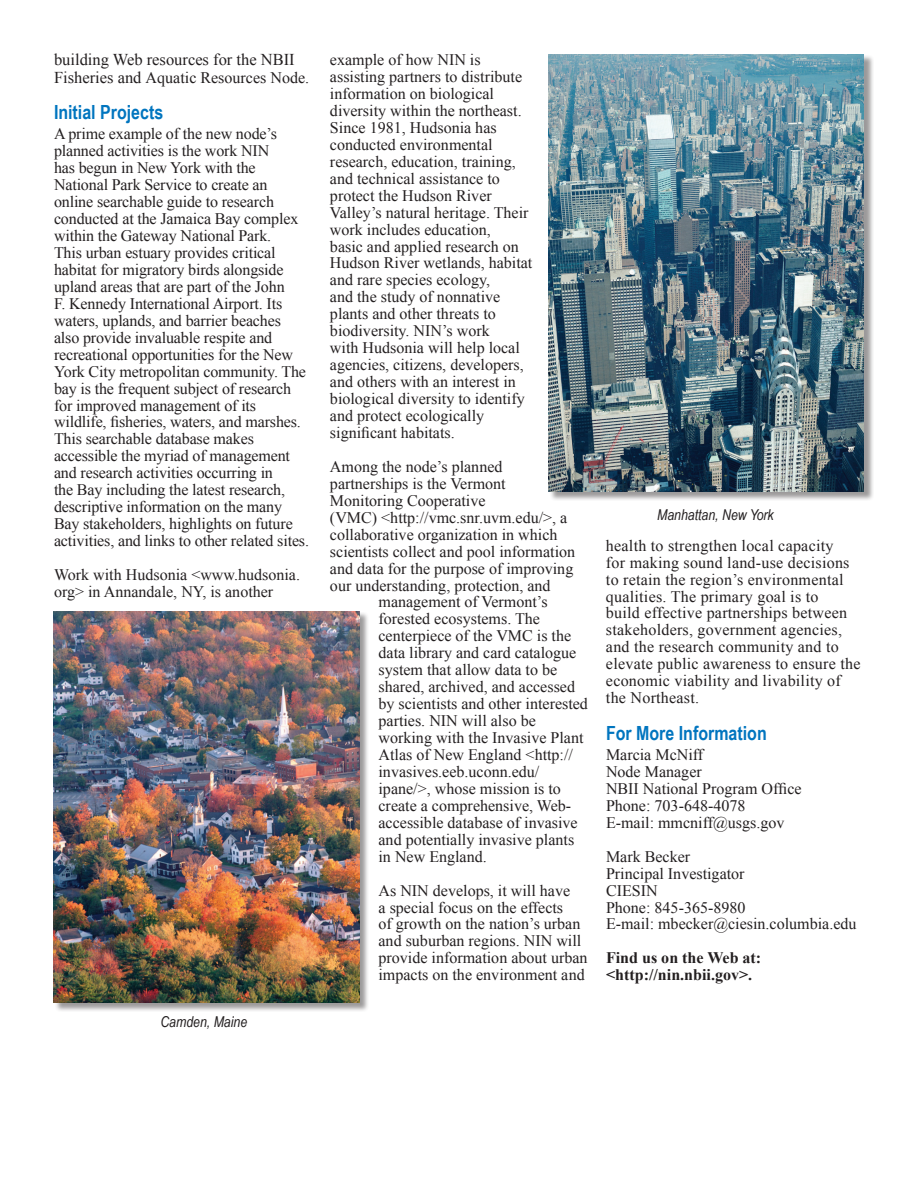
<style>
.page{position:relative;width:918px;height:1188px;background:#fff}
.page>*{position:absolute;margin:0;border:0;box-sizing:border-box;transform-origin:0 0}
.t1{font:700 19.5px "Arial Narrow";color:#0075bf}
.t2{font:16.5px "Times New Roman";color:#231f20}
.t3{font:16.05px/17px "Times New Roman";color:#231f20}
.t4{font:700 16.05px/17px "Times New Roman";color:#231f20}
.t5{font:italic 15px "Arial Narrow";color:#231f20}
.s1{font-size:16.5px}
</style>
<div class="page">
<div style="left:549px;top:55px;width:325px;height:446px;background:#231f20;opacity:.45"></div>
<img style="left:548px;top:54px;width:316px;height:438px">
<div style="left:54px;top:612px;width:315px;height:400px;background:#231f20;opacity:.45"></div>
<img style="left:54px;top:611px;width:305px;height:391px">
<p class="t2" style="left:54px;top:50px;width:242px">building Web resources for the NBII</p>
<p class="t3" style="left:54px;top:69px;width:257px"><span class="s1">Fisheries and</span> Aquatic Resources Node.</p>
<p class="t1" style="left:54px;top:101px;width:111px">Initial Projects</p>
<p class="t3" style="left:54px;top:125px;width:257px">A prime example of the new node’s planned activities is the work NIN<br>has begun in New York with the National Park Service to create an online searchable guide to research conducted at the Jamaica Bay complex within the Gateway National Park.<br>This urban estuary provides critical habitat for migratory birds alongside upland areas that are part of the John<br>F. Kennedy International Airport. Its waters, uplands, and barrier beaches also provide invaluable respite and recreational opportunities for the New York City metropolitan community. The bay is the frequent subject of research for improved management of its wildlife, fisheries, waters, and marshes.<br>This searchable database makes accessible the myriad of management and research activities occurring in<br>the Bay including the latest research, descriptive information on the many Bay stakeholders, highlights on future activities, and links to other related sites.</p>
<p class="t3" style="left:54px;top:566px;width:248px">Work with Hudsonia &lt;www.hudsonia. org&gt; in Annandale, NY, is another</p>
<p class="t5" style="left:160px;top:1013px;width:88px">Camden, Maine</p>
<p class="t3" style="left:330px;top:51px;width:204px">example of how NIN is assisting partners to distribute information on biological diversity within the northeast.<br>Since 1981, Hudsonia has conducted environmental research, education, training, and technical assistance to protect the Hudson River<br>Valley’s natural heritage. Their work includes education,<br>basic and applied research on<br>Hudson River wetlands, habitat and rare species ecology,<br>and the study of nonnative plants and other threats to biodiversity. NIN’s work<br>with Hudsonia will help local agencies, citizens, developers, and others with an interest in biological diversity to identify and protect ecologically significant habitats.</p>
<p class="t3" style="left:330px;top:458px;width:174px">Among the node’s planned</p>
<p class="t3" style="left:330px;top:475px;width:177px">partnerships is the Vermont</p>
<p class="t3" style="left:330px;top:492px;width:157px">Monitoring Cooperative</p>
<p class="t3" style="left:330px;top:509px;width:239px">(VMC) &lt;http://vmc.snr.uvm.edu/&gt;, a</p>
<p class="t3" style="left:330px;top:526px;width:229px">collaborative organization in which</p>
<p class="t3" style="left:330px;top:543px;width:247px">scientists collect and pool information</p>
<p class="t3" style="left:330px;top:559px;width:245px">and data for the purpose of improving</p>
<p class="t3" style="left:330px;top:576px;width:222px">our understanding, protection, and</p>
<p class="t3" style="left:379px;top:593px;width:171px">management of Vermont’s</p>
<p class="t3" style="left:379px;top:610px;width:163px">forested ecosystems. The</p>
<p class="t3" style="left:379px;top:627px;width:194px">centerpiece of the VMC is the</p>
<p class="t3" style="left:379px;top:644px;width:199px">data library and card catalogue</p>
<p class="t3" style="left:379px;top:661px;width:180px">system that allow data to be</p>
<p class="t3" style="left:379px;top:678px;width:198px">shared, archived, and accessed</p>
<p class="t3" style="left:379px;top:695px;width:211px">by scientists and other interested</p>
<p class="t3" style="left:379px;top:712px;width:159px">parties. NIN will also be</p>
<p class="t3" style="left:379px;top:729px;width:207px">working with the Invasive Plant</p>
<p class="t3" style="left:379px;top:746px;width:196px">Atlas of New England &lt;http://</p>
<p class="t3" style="left:379px;top:763px;width:162px">invasives.eeb.uconn.edu/</p>
<p class="t3" style="left:379px;top:780px;width:184px">ipane/&gt;, whose mission is to</p>
<p class="t3" style="left:379px;top:797px;width:194px">create a comprehensive, Web-</p>
<p class="t3" style="left:379px;top:814px;width:201px">accessible database of invasive</p>
<p class="t3" style="left:379px;top:831px;width:197px">and potentially invasive plants</p>
<p class="t3" style="left:379px;top:848px;width:110px">in New England.</p>
<p class="t3" style="left:379px;top:882px;width:211px">As NIN develops, it will have<br>a special focus on the effects<br>of growth on the nation’s urban and suburban regions. NIN will provide information about urban impacts on the environment and</p>
<p class="t5" style="left:657px;top:506px;width:118px">Manhattan, New York</p>
<p class="t3" style="left:606px;top:537px;width:256px">health to strengthen local capacity<br>for making sound land-use decisions to retain the region’s environmental qualities. The primary goal is to<br>build effective partnerships between stakeholders, government agencies, and the research community and to elevate public awareness to ensure the economic viability and livability of the Northeast.</p>
<p class="t1" style="left:606px;top:722px;width:162px">For More Information</p>
<p class="t3" style="left:606px;top:746px;width:197px">Marcia McNiff<br>Node Manager<br>NBII National Program Office<br>Phone: 703-648-4078<br>E-mail: mmcniff@usgs.gov</p>
<p class="t3" style="left:606px;top:848px;width:252px">Mark Becker<br>Principal Investigator<br>CIESIN<br>Phone: 845-365-8980<br>E-mail: mbecker@ciesin.columbia.edu</p>
<p class="t4" style="left:606px;top:949px;width:157px">Find us on the Web at: &lt;http://nin.nbii.gov&gt;.</p>
</div>
